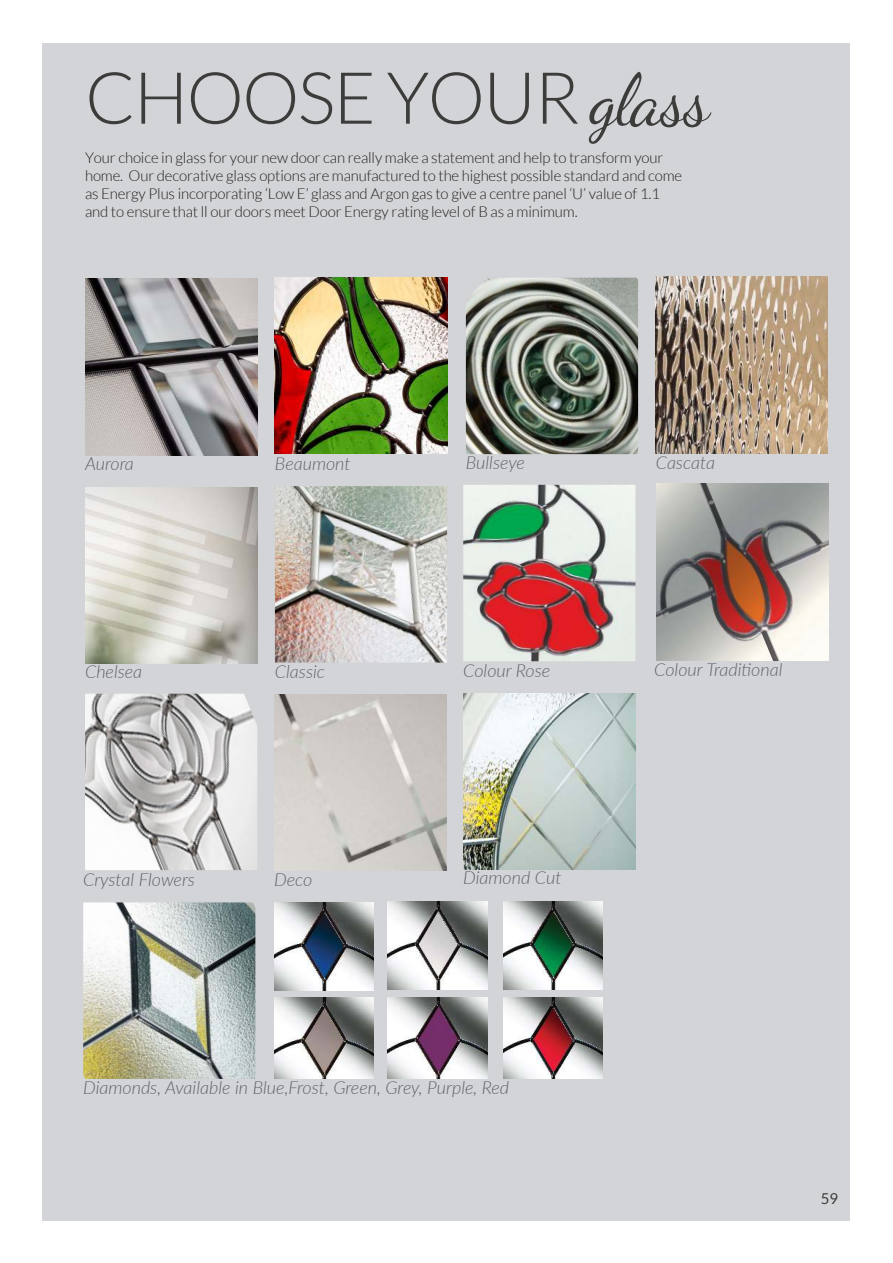
<style>
.page{position:relative;width:893px;height:1263px;background:#fff}
.page>*{position:absolute;margin:0;border:0;box-sizing:border-box;transform-origin:0 0}
.t1{font:300 72px "Lato";letter-spacing:-.025em;color:#3c3c3b}
.t2{font:italic 300 18px "Lato";color:#5e6369}
.t3{font:300 15px/18px "Lato";letter-spacing:-.01em;color:#221f1f}
.t4{font:15px "Lato";color:#3c3c3b}
.s1{font-family:"Dancing Script";font-weight:400}
</style>
<div class="page">
<div style="left:43px;top:43px;width:807px;height:1177px;background:#d3d4d7"></div>
<img style="left:85px;top:279px;width:172px;height:176px">
<img style="left:275px;top:277px;width:172px;height:177px">
<img style="left:466px;top:278px;width:172px;height:176px">
<img style="left:656px;top:277px;width:172px;height:176px">
<img style="left:85px;top:487px;width:172px;height:177px">
<img style="left:275px;top:486px;width:172px;height:177px">
<img style="left:85px;top:694px;width:172px;height:176px">
<img style="left:274px;top:694px;width:172px;height:177px">
<img style="left:83px;top:902px;width:172px;height:177px">
<img style="left:274px;top:902px;width:100px;height:89px">
<img style="left:274px;top:998px;width:100px;height:81px">
<img style="left:388px;top:901px;width:99px;height:89px">
<img style="left:388px;top:997px;width:99px;height:81px">
<img style="left:503px;top:901px;width:100px;height:89px">
<img style="left:503px;top:997px;width:100px;height:81px">
<img style="left:463px;top:485px;width:172px;height:176px">
<img style="left:656px;top:484px;width:172px;height:176px">
<img style="left:463px;top:693px;width:172px;height:177px">
<h1 class="t1" style="left:85px;top:70px;width:626px">CHOOSE YOUR <span class="s1">glass</span></h1>
<p class="t3" style="left:85px;top:150px;width:599px">Your choice in glass for your new door can really make a statement and help to transform your home. Our decorative glass options are manufactured to the highest possible standard and come as Energy Plus incorporating ‘Low E’ glass and Argon gas to give a centre panel ‘U’ value of 1.1 and to ensure that ll our doors meet Door Energy rating level of B as a minimum.</p>
<p class="t2" style="left:85px;top:456px;width:50px">Aurora</p>
<p class="t2" style="left:275px;top:456px;width:77px">Beaumont</p>
<p class="t2" style="left:466px;top:450px;width:61px">Bullseye</p>
<p class="t2" style="left:656px;top:456px;width:61px">Cascata</p>
<p class="t2" style="left:85px;top:665px;width:59px">Chelsea</p>
<p class="t2" style="left:275px;top:665px;width:52px">Classic</p>
<p class="t2" style="left:463px;top:658px;width:89px">Colour Rose</p>
<p class="t2" style="left:654px;top:657px;width:130px">Colour Tradi琀椀onal</p>
<p class="t2" style="left:83px;top:867px;width:113px">Crystal Flowers</p>
<p class="t2" style="left:274px;top:873px;width:40px">Deco</p>
<p class="t2" style="left:463px;top:871px;width:100px">Diamond Cut</p>
<p class="t2" style="left:83px;top:1075px;width:428px">Diamonds, Available in Blue,Frost, Green, Grey, Purple, Red</p>
<p class="t4" style="left:821px;top:1193px;width:19px">59</p>
</div>
